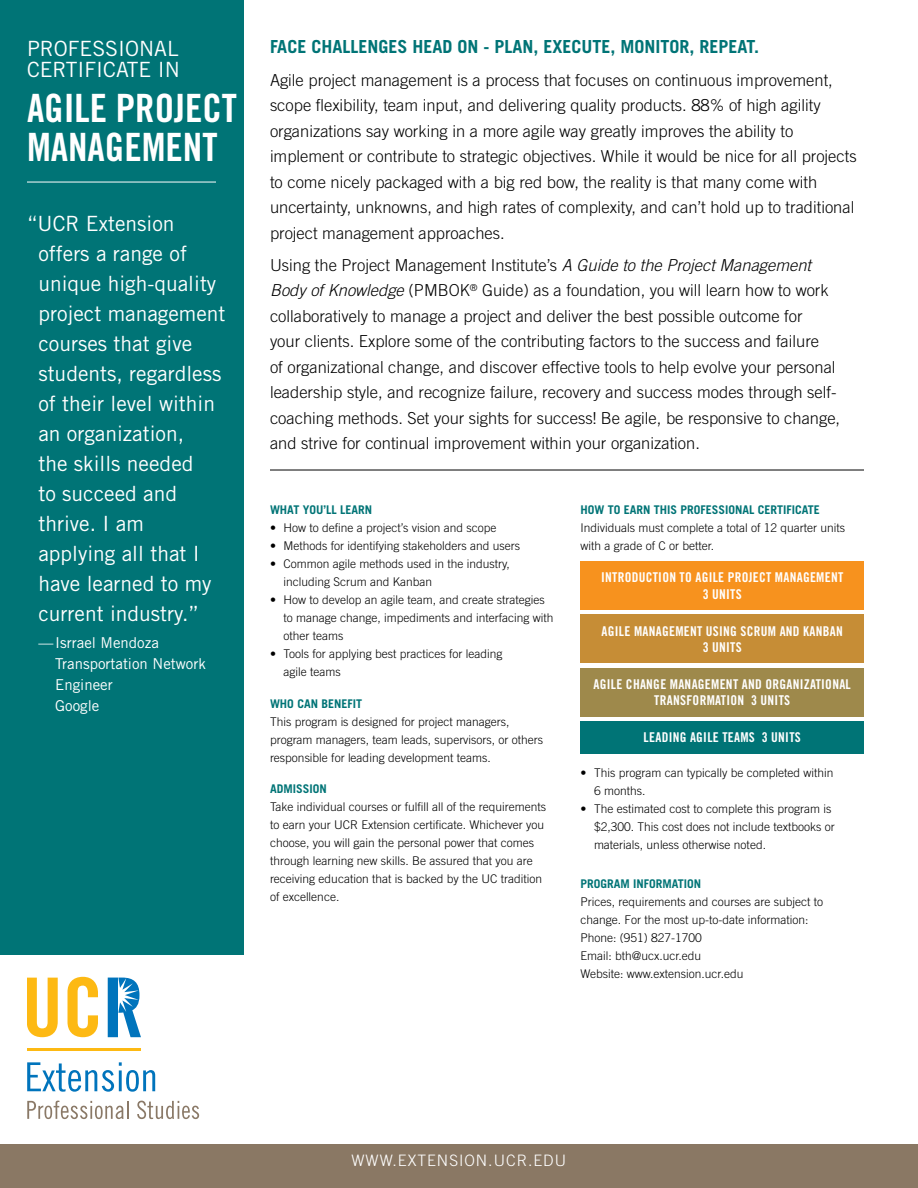
<style>
.page{position:relative;width:918px;height:1188px;background:#fff}
.page>*{position:absolute;margin:0;border:0;box-sizing:border-box;transform-origin:0 0}
.t1{font:39px/39px "Trade Gothic LT Std Bd Cn 20";color:#fff}
.t2{font:21px/30px "Trade Gothic LT Std";color:#fff}
.t3{font:700 18px "Trade Gothic LT Std";color:#007476}
.t4{font:300 16.5px/25.5px "Trade Gothic LT Std";color:#000}
.t5{font:300 15.75px "Trade Gothic LT Std";letter-spacing:.065em;color:#fff}
.t6{font:15px/21px "Trade Gothic LT Std";color:#fff}
.t7{font:13.5px/16.5px "Trade Gothic LT Std Bd Cn 20";letter-spacing:.02em;color:#fff;text-align:center}
.t8{font:300 12px/18px "Trade Gothic LT Std";color:#000}
.t9{font:700 12px "Trade Gothic LT Std";color:#007476}
.s1{font-style:italic}
</style>
<div class="page">
<div style="left:0;top:0;width:243px;height:955px;background:#007476"></div>
<hr style="left:27px;top:182px;width:189px;height:1px;background:#fff">
<hr style="left:270px;top:470px;width:594px;height:1px;background:#000">
<svg style="left:27px;top:1062px;width:128px;height:30px"></svg>
<svg style="left:27px;top:1101px;width:102px;height:18px"></svg>
<svg style="left:137px;top:1101px;width:62px;height:18px"></svg>
<hr style="left:27px;top:1048px;width:114px;height:3px;background:#fdb913">
<svg style="left:27px;top:978px;width:31px;height:59px"></svg>
<svg style="left:68px;top:977px;width:30px;height:60px"></svg>
<svg style="left:108px;top:978px;width:33px;height:59px"></svg>
<div style="left:0;top:1144px;width:918px;height:44px;background:#8a7864"></div>
<div style="left:580px;top:561px;width:284px;height:49px;background:#f7921e"></div>
<div style="left:580px;top:668px;width:284px;height:48px;background:#9e894b"></div>
<div style="left:580px;top:615px;width:284px;height:48px;background:#c68d36"></div>
<div style="left:580px;top:721px;width:284px;height:32px;background:#007476"></div>
<h2 class="t2" style="left:27px;top:37px;width:155px;line-height:21px">PROFESSIONAL<br>CERTIFICATE IN</h2>
<h1 class="t1" style="left:27px;top:89px;width:212px">AGILE PROJECT<br>MANAGEMENT</h1>
<p class="t2" style="left:38px;top:208px;width:189px;text-indent:-11px">“UCR Extension offers a range of unique high-quality project management courses that give students, regardless of their level within an organization,<br>the skills needed<br>to succeed and thrive. I am applying all that I have learned to my current industry.”</p>
<p class="t6" style="left:55px;top:632px;width:152px;text-indent:-17px">— Isrrael Mendoza<br>Transportation Network<br>Engineer<br>Google</p>
<h3 class="t3" style="left:270px;top:36px;width:491px">FACE CHALLENGES HEAD ON - PLAN, EXECUTE, MONITOR, REPEAT.</h3>
<p class="t4" style="left:270px;top:67px;width:588px">Agile project management is a process that focuses on continuous improvement, scope flexibility, team input, and delivering quality products. 88% of high agility organizations say working in a more agile way greatly improves the ability to implement or contribute to strategic objectives. While it would be nice for all projects to come nicely packaged with a big red bow, the reality is that many come with uncertainty, unknowns, and high rates of complexity, and can’t hold up to traditional project management approaches.</p>
<p class="t4" style="left:270px;top:252px;width:572px">Using the Project Management Institute’s <span class="s1">A Guide to the Project Management Body of Knowledge</span> (PMBOK<sup>®</sup> Guide) as a foundation, you will learn how to work collaboratively to manage a project and deliver the best possible outcome for<br>your clients. Explore some of the contributing factors to the success and failure<br>of organizational change, and discover effective tools to help evolve your personal leadership style, and recognize failure, recovery and success modes through self&shy;coaching methods. Set your sights for success! Be agile, be responsive to change, and strive for continual improvement within your organization.</p>
<p class="t9" style="left:270px;top:502px;width:104px">WHAT YOU’LL LEARN</p>
<p class="t8" style="left:270px;top:519px;width:228px">• How to define a project’s vision and scope</p>
<p class="t8" style="left:270px;top:537px;width:252px">• Methods for identifying stakeholders and users</p>
<p class="t8" style="left:284px;top:555px;width:228px;text-indent:-14px">• Common agile methods used in the industry, including Scrum and Kanban</p>
<p class="t8" style="left:284px;top:591px;width:271px;text-indent:-14px">• How to develop an agile team, and create strategies to manage change, impediments and interfacing with other teams</p>
<p class="t8" style="left:284px;top:645px;width:220px;text-indent:-14px">• Tools for applying best practices for leading agile teams</p>
<p class="t9" style="left:270px;top:696px;width:94px">WHO CAN BENEFIT</p>
<p class="t8" style="left:270px;top:712px;width:275px">This program is designed for project managers, program managers, team leads, supervisors, or others responsible for leading development teams.</p>
<p class="t9" style="left:270px;top:781px;width:58px">ADMISSION</p>
<p class="t8" style="left:270px;top:798px;width:278px">Take individual courses or fulfill all of the requirements to earn your UCR Extension certificate. Whichever you choose, you will gain the personal power that comes through learning new skills. Be assured that you are receiving education that is backed by the UC tradition of excellence.</p>
<p class="t9" style="left:580px;top:502px;width:241px">HOW TO EARN THIS PROFESSIONAL CERTIFICATE</p>
<p class="t8" style="left:580px;top:519px;width:266px">Individuals must complete a total of 12 quarter units with a grade of C or better.</p>
<p class="t7" style="left:601px;top:569px;width:244px">INTRODUCTION TO AGILE PROJECT MANAGEMENT<br>3 UNITS</p>
<p class="t7" style="left:602px;top:622px;width:243px">AGILE MANAGEMENT USING SCRUM AND KANBAN<br>3 UNITS</p>
<p class="t7" style="left:594px;top:675px;width:259px">AGILE CHANGE MANAGEMENT AND ORGANIZATIONAL<br>TRANSFORMATION 3 UNITS</p>
<p class="t7" style="left:644px;top:729px;width:159px">LEADING AGILE TEAMS 3 UNITS</p>
<p class="t8" style="left:594px;top:764px;width:241px;text-indent:-14px">• This program can typically be completed within<br>6 months.</p>
<p class="t8" style="left:594px;top:800px;width:242px;text-indent:-14px">• The estimated cost to complete this program is $2,300. This cost does not include textbooks or materials, unless otherwise noted.</p>
<p class="t9" style="left:580px;top:876px;width:122px">PROGRAM INFORMATION</p>
<p class="t8" style="left:580px;top:892px;width:244px">Prices, requirements and courses are subject to change. For the most up-to-date information:<br>Phone: (951) 827-1700<br>Email: bth@ucx.ucr.edu<br>Website: www.extension.ucr.edu</p>
<h3 class="t5" style="left:351px;top:1151px;width:216px">WWW.EXTENSION.UCR.EDU</h3>
</div>
